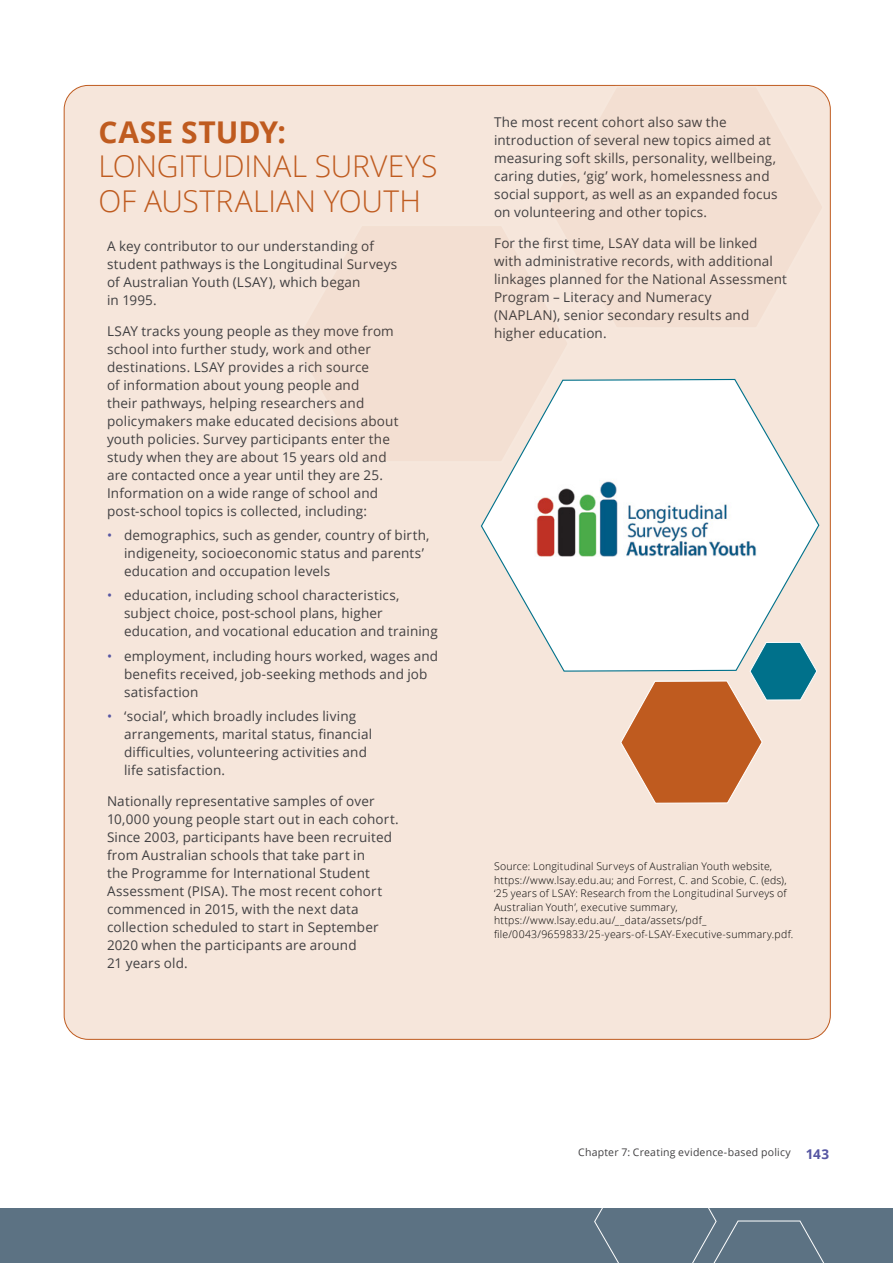
<style>
.page{position:relative;width:893px;height:1263px;background:#fff}
.page>*{position:absolute;margin:0;border:0;box-sizing:border-box;transform-origin:0 0}
.Case_Study_H1{font:300 30px/34.5px "Open Sans";color:#bf5b1f}
.Case_Study_text{font:13.5px/18px "Open Sans";letter-spacing:.01em;color:#414042}
.Case_Study_Source{font:300 10.5px/13.5px "Open Sans";letter-spacing:.02em;color:#000}
.t1{font:10.5px "Open Sans";letter-spacing:.02em;color:#414042}
.s1{font-weight:700}
.s2{color:#5656a2}
.s3{font-weight:700;font-size:13.5px;color:#5656a2}
</style>
<div class="page">
<div style="left:0;top:1208px;width:893px;height:55px;background:#5c7283"></div>
<svg style="left:594px;top:1208px;width:230px;height:55px"></svg>
<div style="left:64px;top:85px;width:766px;height:954px;background:#f6e6db;border-radius:24px"></div>
<svg style="left:545px;top:84px;width:281px;height:13px"></svg>
<svg style="left:620px;top:672px;width:197px;height:132px"></svg>
<svg style="left:481px;top:378px;width:339px;height:294px"></svg>
<div style="left:534px;top:473px;width:253px;height:96px;background:#fff;border-radius:15px"></div>
<img style="left:534px;top:479px;width:223px;height:80px">
<h1 class="Case_Study_H1" style="left:99px;top:114px;width:340px"><span class="s1">CASE STUDY:<br></span>LONGITUDINAL SURVEYS<br>OF AUSTRALIAN YOUTH</h1>
<p class="Case_Study_text" style="left:107px;top:237px;width:292px">A key contributor to our understanding of student pathways is the Longitudinal Surveys of Australian Youth (LSAY), which began<br>in 1995.</p>
<p class="Case_Study_text" style="left:107px;top:321px;width:293px">LSAY tracks young people as they move from school into further study, work and other destinations. LSAY provides a rich source<br>of information about young people and<br>their pathways, helping researchers and policymakers make educated decisions about youth policies. Survey participants enter the study when they are about 15 years old and are contacted once a year until they are 25.<br>Information on a wide range of school and post-school topics is collected, including:</p>
<p class="Case_Study_text" style="left:124px;top:526px;width:307px;text-indent:-17px"><span class="s2">•</span> demographics, such as gender, country of birth, indigeneity, socioeconomic status and parents’ education and occupation levels</p>
<p class="Case_Study_text" style="left:124px;top:586px;width:315px;text-indent:-17px"><span class="s2">•</span> education, including school characteristics, subject choice, post-school plans, higher education, and vocational education and training</p>
<p class="Case_Study_text" style="left:124px;top:646px;width:316px;text-indent:-17px"><span class="s2">•</span> employment, including hours worked, wages and benefits received, job-seeking methods and job satisfaction</p>
<p class="Case_Study_text" style="left:124px;top:707px;width:249px;text-indent:-17px"><span class="s2">•</span> ‘social’, which broadly includes living arrangements, marital status, financial difficulties, volunteering activities and life satisfaction.</p>
<p class="Case_Study_text" style="left:107px;top:792px;width:293px">Nationally representative samples of over 10,000 young people start out in each cohort.<br>Since 2003, participants have been recruited from Australian schools that take part in<br>the Programme for International Student Assessment (PISA). The most recent cohort commenced in 2015, with the next data collection scheduled to start in September 2020 when the participants are around<br>21 years old.</p>
<p class="Case_Study_text" style="left:494px;top:113px;width:285px">The most recent cohort also saw the introduction of several new topics aimed at measuring soft skills, personality, wellbeing, caring duties, ‘gig’ work, homelessness and social support, as well as an expanded focus on volunteering and other topics.</p>
<p class="Case_Study_text" style="left:494px;top:233px;width:294px">For the first time, LSAY data will be linked with administrative records, with additional linkages planned for the National Assessment Program – Literacy and Numeracy<br>(NAPLAN), senior secondary results and higher education.</p>
<p class="Case_Study_Source" style="left:494px;top:859px;width:301px">Source: Longitudinal Surveys of Australian Youth website, https://www.lsay.edu.au; and Forrest, C. and Scobie, C. (eds), ‘25 years of LSAY: Research from the Longitudinal Surveys of Australian Youth’, executive summary, https://www.lsay.edu.au/__data/assets/pdf_ file/0043/9659833/25-years-of-LSAY-Executive-summary.pdf.</p>
<p class="t1" style="left:578px;top:1145px;width:253px">Chapter 7: Creating evidence-based policy <span class="s3">143</span></p>
</div>
